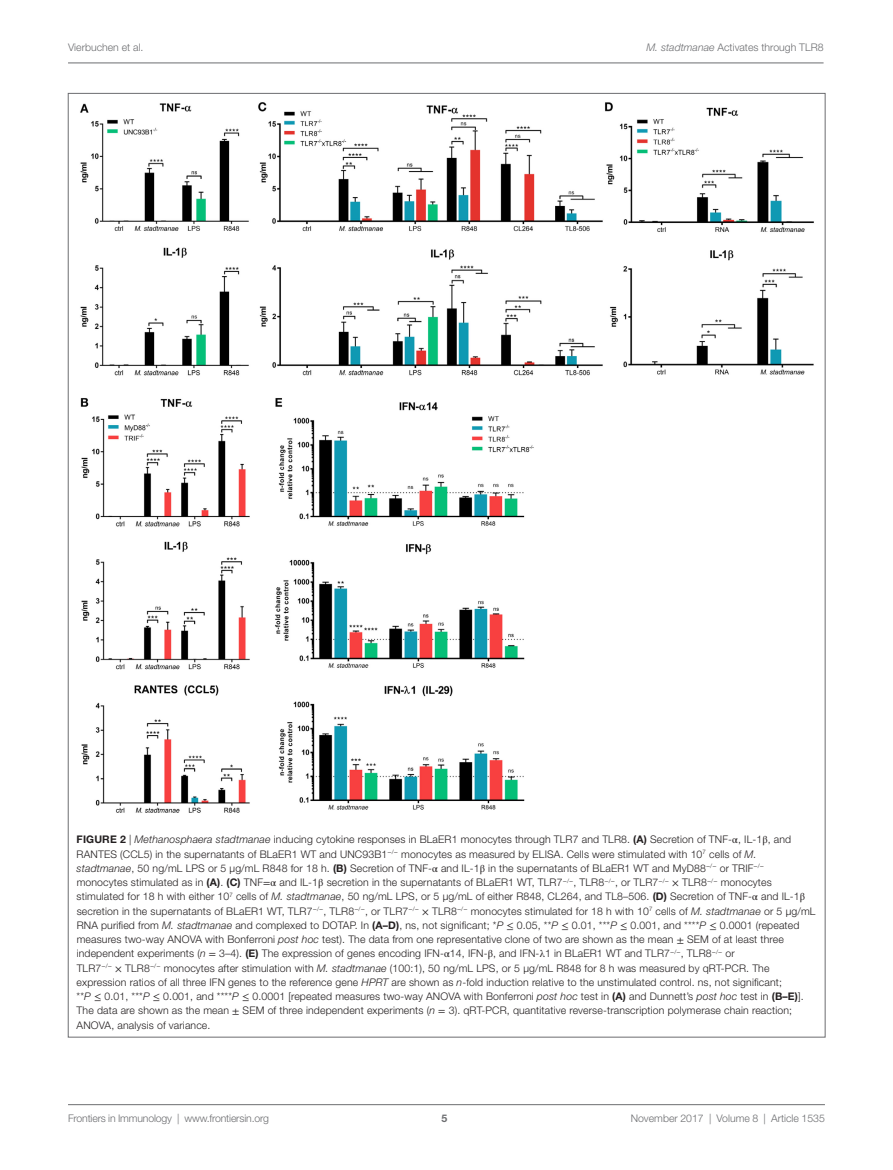
<style>
.page{position:relative;width:893px;height:1170px;background:#fff}
.page>*{position:absolute;margin:0;border:0;box-sizing:border-box;transform-origin:0 0}
.t1{font:300 10.5px/14.2px "Helvetica Neue LT Std";letter-spacing:.015em;color:#231f20}
.t2{font:300 10.5px "Helvetica Neue LT Std";color:#6c6d70}
.t3{font:700 10.5px "Helvetica Neue LT Std";color:#6c6d70}
.s1{font-style:italic}
.s2{font-weight:700}
.s3{font-family:"STIX General";font-weight:400}
</style>
<div class="page">
<img style="left:80px;top:102px;width:734px;height:711px">
<hr style="left:68px;top:1104px;width:757px;height:1px;background:#6c6d70">
<hr style="left:68px;top:63px;width:755px;height:1px;background:#6c6d70">
<p class="t2" style="left:68px;top:41px;width:77px">Vierbuchen et al.</p>
<p class="t2" style="left:646px;top:41px;width:179px"><span class="s1">M. stadtmanae</span> Activates through TLR8</p>
<p class="t1" style="left:77px;top:832px;width:740px"><span class="s2">FIGURE 2</span> | <span class="s1">Methanosphaera stadtmanae</span> inducing cytokine responses in BLaER1 monocytes through TLR7 and TLR8. <span class="s2">(A)</span> Secretion of TNF-<span class="s3">α</span>, IL-1<span class="s3">β</span>, and RANTES (CCL5) in the supernatants of BLaER1 WT and UNC93B1<sup>−</sup><sup>/</sup><sup>−</sup> monocytes as measured by ELISA. Cells were stimulated with 10<sup>7</sup> cells of <span class="s1">M. stadtmanae</span>, 50 ng/mL LPS or 5 µg/mL R848 for 18 h. <span class="s2">(B)</span> Secretion of TNF-<span class="s3">α</span> and IL-1<span class="s3">β</span> in the supernatants of BLaER1 WT and MyD88<sup>−</sup><sup>/</sup><sup>−</sup> or TRIF<sup>−</sup><sup>/</sup><sup>− </sup>monocytes stimulated as in <span class="s2">(A)</span>. <span class="s2">(C)</span> TNF<span class="s3">=α</span> and IL-1<span class="s3">β</span> secretion in the supernatants of BLaER1 WT, TLR7<sup>−</sup><sup>/</sup><sup>−</sup>, TLR8<sup>−</sup><sup>/</sup><sup>−</sup>, or TLR7<sup>−</sup><sup>/</sup><sup>−</sup> <span class="s3">×</span> TLR8<sup>−</sup><sup>/</sup><sup>−</sup> monocytes stimulated for 18 h with either 10<sup>7</sup> cells of <span class="s1">M. stadtmanae</span>, 50 ng/mL LPS, or 5 µg/mL of either R848, CL264, and TL8–506. <span class="s2">(D)</span> Secretion of TNF-<span class="s3">α</span> and IL-1<span class="s3">β </span>secretion in the supernatants of BLaER1 WT, TLR7<sup>−</sup><sup>/</sup><sup>−</sup>, TLR8<sup>−</sup><sup>/</sup><sup>−</sup>, or TLR7<sup>−</sup><sup>/</sup><sup>−</sup> <span class="s3">×</span> TLR8<sup>−</sup><sup>/</sup><sup>−</sup> monocytes stimulated for 18 h with 10<sup>7</sup> cells of <span class="s1">M. stadtmanae</span> or 5 µg/mL RNA purified from <span class="s1">M. stadtmanae</span> and complexed to DOTAP. In <span class="s2">(A–D)</span>, ns, not significant; *<span class="s1">P</span> <span class="s3">≤</span> 0.05, **<span class="s1">P</span> <span class="s3">≤</span> 0.01, ***<span class="s1">P</span> <span class="s3">≤</span> 0.001, and ****<span class="s1">P</span> <span class="s3">≤</span> 0.0001 (repeated measures two-way ANOVA with Bonferroni <span class="s1">post hoc</span> test). The data from one representative clone of two are shown as the mean <span class="s3">±</span> SEM of at least three independent experiments (<span class="s1">n</span> <span class="s3">=</span> 3–4). <span class="s2">(E)</span> The expression of genes encoding IFN-<span class="s3">α</span>14, IFN-<span class="s3">β</span>, and IFN-<span class="s3">λ</span>1 in BLaER1 WT and TLR7<sup>−</sup><sup>/</sup><sup>−</sup>, TLR8<sup>−</sup><sup>/</sup><sup>−</sup> or<br>TLR7<sup>−</sup><sup>/</sup><sup>−</sup> <span class="s3">×</span> TLR8<sup>−</sup><sup>/</sup><sup>−</sup> monocytes after stimulation with <span class="s1">M. stadtmanae</span> (100:1), 50 ng/mL LPS, or 5 µg/mL R848 for 8 h was measured by qRT-PCR. The expression ratios of all three IFN genes to the reference gene <span class="s1">HPRT</span> are shown as <span class="s1">n</span>-fold induction relative to the unstimulated control. ns, not significant;<br>**<span class="s1">P</span> <span class="s3">≤</span> 0.01, ***<span class="s1">P</span> <span class="s3">≤</span> 0.001, and ****<span class="s1">P</span> <span class="s3">≤</span> 0.0001 [repeated measures two-way ANOVA with Bonferroni <span class="s1">post hoc</span> test in <span class="s2">(A)</span> and Dunnett’s <span class="s1">post hoc</span> test in <span class="s2">(B–E)</span>].<br>The data are shown as the mean <span class="s3">±</span> SEM of three independent experiments (<span class="s1">n</span> <span class="s3">=</span> 3). qRT-PCR, quantitative reverse-transcription polymerase chain reaction; ANOVA, analysis of variance.</p>
<p class="t2" style="left:68px;top:1111px;width:203px">Frontiers in Immunology | www.frontiersin.org</p>
<p class="t2" style="left:631px;top:1111px;width:196px">November 2017 | Volume 8 | Article 1535</p>
<p class="t3" style="left:441px;top:1111px;width:7px">5</p>
</div>
